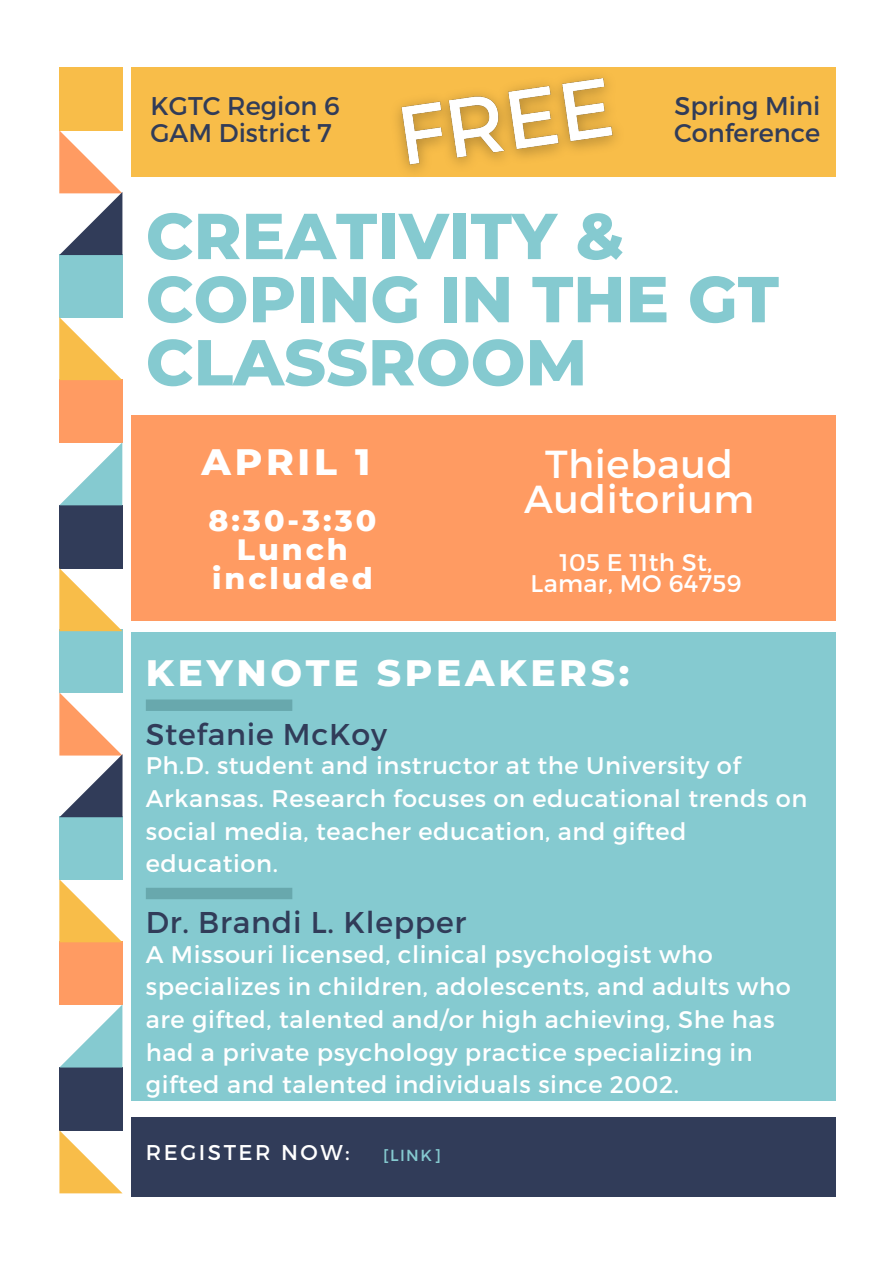
<style>
.page{position:relative;width:894px;height:1264px;background:#fff}
.page>*{position:absolute;margin:0;border:0;box-sizing:border-box;transform-origin:0 0}
.t1{font:800 64.8px "Montserrat";color:#85cad0}
.t2{font:39px/35px "Montserrat";letter-spacing:.015em;color:#fff;text-align:center}
.t3{font:800 37.5px "Montserrat";letter-spacing:.1em;color:#fff}
.t4{font:30px "Montserrat";letter-spacing:.025em;color:#313c59}
.t5{font:800 30px "Montserrat";letter-spacing:.1em;color:#fff}
.t6{font:25.65px "Montserrat";color:#313c59}
.t7{font:24px/32.7px "Montserrat";letter-spacing:.025em;color:#fff}
.t8{font:21.3px "Montserrat";letter-spacing:.12em;color:#fff}
.t9{font:16.05px "Montserrat";color:#85cad0}
</style>
<div class="page">
<div style="left:59px;top:68px;width:63px;height:63px;background:#f8bd49"></div>
<div style="left:59px;top:629px;width:63px;height:63px;background:#85cad0"></div>
<div style="left:59px;top:254px;width:63px;height:63px;background:#85cad0"></div>
<div style="left:59px;top:816px;width:63px;height:63px;background:#85cad0"></div>
<div style="left:59px;top:505px;width:63px;height:63px;background:#313c59"></div>
<div style="left:59px;top:1067px;width:63px;height:63px;background:#313c59"></div>
<div style="left:59px;top:379px;width:63px;height:63px;background:#ff9b62"></div>
<div style="left:59px;top:941px;width:63px;height:63px;background:#ff9b62"></div>
<svg style="left:59px;top:131px;width:63px;height:124px"></svg>
<svg style="left:59px;top:692px;width:63px;height:125px"></svg>
<svg style="left:59px;top:442px;width:63px;height:63px"></svg>
<svg style="left:59px;top:1004px;width:63px;height:63px"></svg>
<svg style="left:59px;top:317px;width:63px;height:63px"></svg>
<svg style="left:59px;top:879px;width:63px;height:63px"></svg>
<svg style="left:59px;top:568px;width:63px;height:63px"></svg>
<svg style="left:59px;top:1130px;width:63px;height:63px"></svg>
<div style="left:131px;top:1116px;width:704px;height:80px;background:#313c59"></div>
<div style="left:131px;top:632px;width:704px;height:468px;background:#85cad0"></div>
<div style="left:131px;top:415px;width:704px;height:205px;background:#ff9b62"></div>
<div style="left:131px;top:68px;width:704px;height:109px;background:#f8bd49"></div>
<svg style="left:146px;top:699px;width:146px;height:12px;background:#69a9ae"></svg>
<div style="left:146px;top:888px;width:146px;height:11px;background:#68a8ad"></div>
<img style="left:368px;top:67px;width:274px;height:105px">
<p class="t6" style="left:150px;top:89px;width:191px">KGTC Region 6</p>
<p class="t6" style="left:150px;top:116px;width:183px">GAM District 7</p>
<p class="t6" style="left:674px;top:89px;width:147px">Spring Mini</p>
<p class="t6" style="left:673px;top:116px;width:148px">Conference</p>
<p class="t1" style="left:146px;top:196px;width:480px">CREATIVITY &amp;</p>
<p class="t1" style="left:146px;top:259px;width:634px">COPING IN THE GT</p>
<p class="t1" style="left:146px;top:323px;width:443px">CLASSROOM</p>
<p class="t3" style="left:201px;top:438px;width:170px">APRIL 1</p>
<p class="t5" style="left:208px;top:501px;width:169px">8:30-3:30</p>
<p class="t5" style="left:237px;top:531px;width:112px">Lunch</p>
<p class="t5" style="left:212px;top:560px;width:162px">included</p>
<p class="t2" style="left:524px;top:445px;width:231px">Thiebaud<br>Auditorium</p>
<p class="t7" style="left:559px;top:544px;width:154px">105 E 11th St,</p>
<p class="t7" style="left:530px;top:566px;width:212px">Lamar, MO 64759</p>
<p class="t3" style="left:146px;top:650px;width:485px">KEYNOTE SPEAKERS:</p>
<p class="t4" style="left:146px;top:714px;width:242px">Stefanie McKoy</p>
<p class="t7" style="left:146px;top:748px;width:663px">Ph.D. student and instructor at the University of Arkansas. Research focuses on educational trends on social media, teacher education, and gifted education.</p>
<p class="t4" style="left:146px;top:902px;width:322px">Dr. Brandi L. Klepper</p>
<p class="t7" style="left:146px;top:936px;width:646px">A Missouri licensed, clinical psychologist who specializes in children, adolescents, and adults who are gifted, talented and/or high achieving, She has had a private psychology practice specializing in gifted and talented individuals since 2002.</p>
<p class="t8" style="left:146px;top:1138px;width:205px">REGISTER NOW:</p>
<p class="t9" style="left:383px;top:1144px;width:59px">[LINK]</p>
</div>
